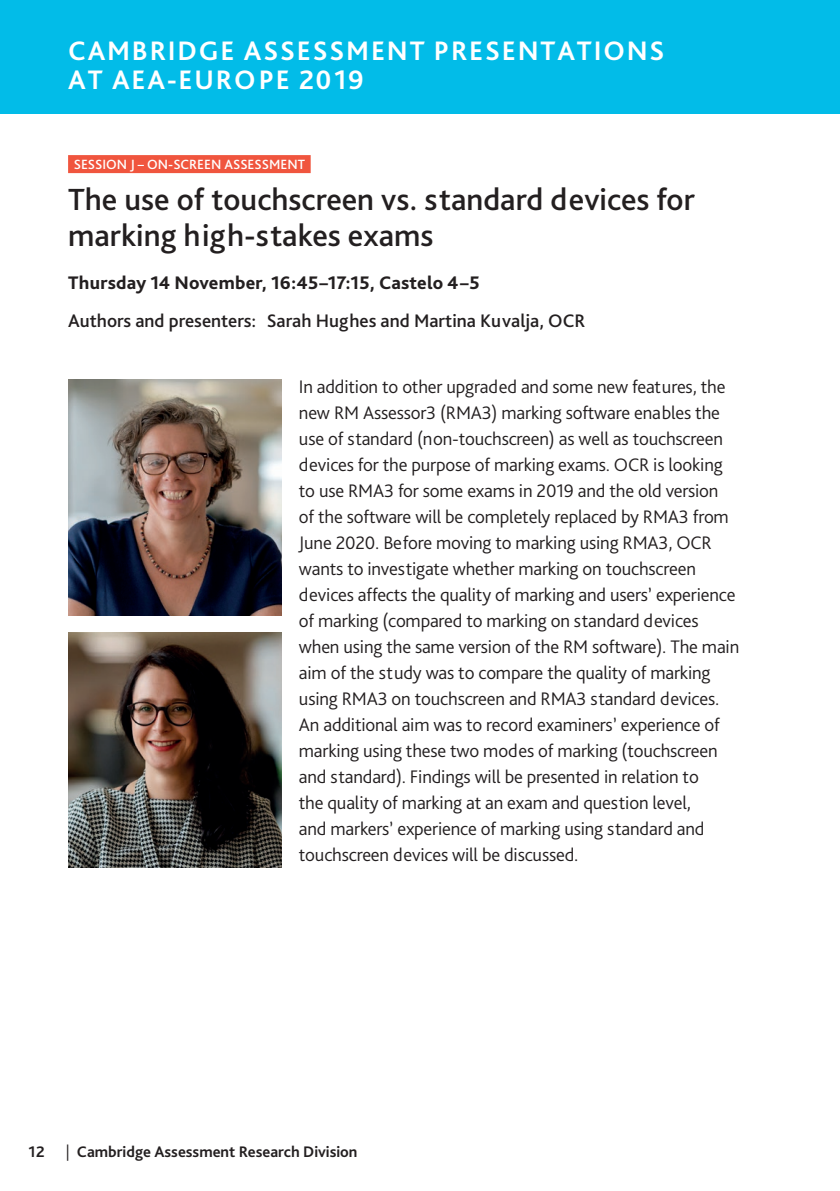
<style>
.page{position:relative;width:840px;height:1191px;background:#fff}
.page>*{position:absolute;margin:0;border:0;box-sizing:border-box;transform-origin:0 0}
.Heading{font:500 32px/36px "Bliss Pro";color:#231f20}
.t1{font:700 28px/29.6px "Bliss Pro";letter-spacing:.065em;color:#fff}
.t2{font:300 19px/26px "Bliss Pro";letter-spacing:-.01em;color:#231f20}
.t3{font:500 19px "Bliss Pro";color:#231f20}
.Room{font:800 19px "Bliss Pro";letter-spacing:.01em;color:#231f20}
.t4{font:700 16px "Bliss Pro";color:#231f20}
.Session{font:500 14px "Bliss Pro";color:#fff}
.s1{font-weight:300}
</style>
<div class="page">
<div style="left:68px;top:155px;width:242px;height:18px;background:#f0553e"></div>
<div style="left:0;top:0;width:839px;height:113px;background:#02bce8"></div>
<img style="left:68px;top:380px;width:214px;height:235px">
<img style="left:68px;top:632px;width:214px;height:235px">
<p class="t1" style="left:68px;top:35px;width:597px">CAMBRIDGE ASSESSMENT PRESENTATIONS<br>AT AEA-EUROPE 2019</p>
<p class="Session" style="left:74px;top:155px;width:232px">SESSION J – ON-SCREEN ASSESSMENT</p>
<p class="Heading" style="left:68px;top:181px;width:628px">The use of touchscreen vs. standard devices for marking high-stakes exams</p>
<p class="Room" style="left:68px;top:271px;width:413px">Thursday 14 November, 16:45–17:15, Castelo 4–5</p>
<p class="t3" style="left:68px;top:309px;width:518px">Authors and presenters: Sarah Hughes and Martina Kuvalja, OCR</p>
<p class="t2" style="left:299px;top:373px;width:441px">In addition to other upgraded and some new features, the new RM Assessor3 (RMA3) marking software enables the use of standard (non-touchscreen) as well as touchscreen devices for the purpose of marking exams. OCR is looking to use RMA3 for some exams in 2019 and the old version<br>of the software will be completely replaced by RMA3 from June 2020. Before moving to marking using RMA3, OCR wants to investigate whether marking on touchscreen devices affects the quality of marking and users’ experience of marking (compared to marking on standard devices when using the same version of the RM software). The main aim of the study was to compare the quality of marking using RMA3 on touchscreen and RMA3 standard devices.<br>An additional aim was to record examiners’ experience of marking using these two modes of marking (touchscreen and standard). Findings will be presented in relation to<br>the quality of marking at an exam and question level,<br>and markers’ experience of marking using standard and touchscreen devices will be discussed.</p>
<p class="t4" style="left:28px;top:1141px;width:18px">12</p>
<p class="t4" style="left:66px;top:1141px;width:293px"><span class="s1">|</span> Cambridge Assessment Research Division</p>
</div>
